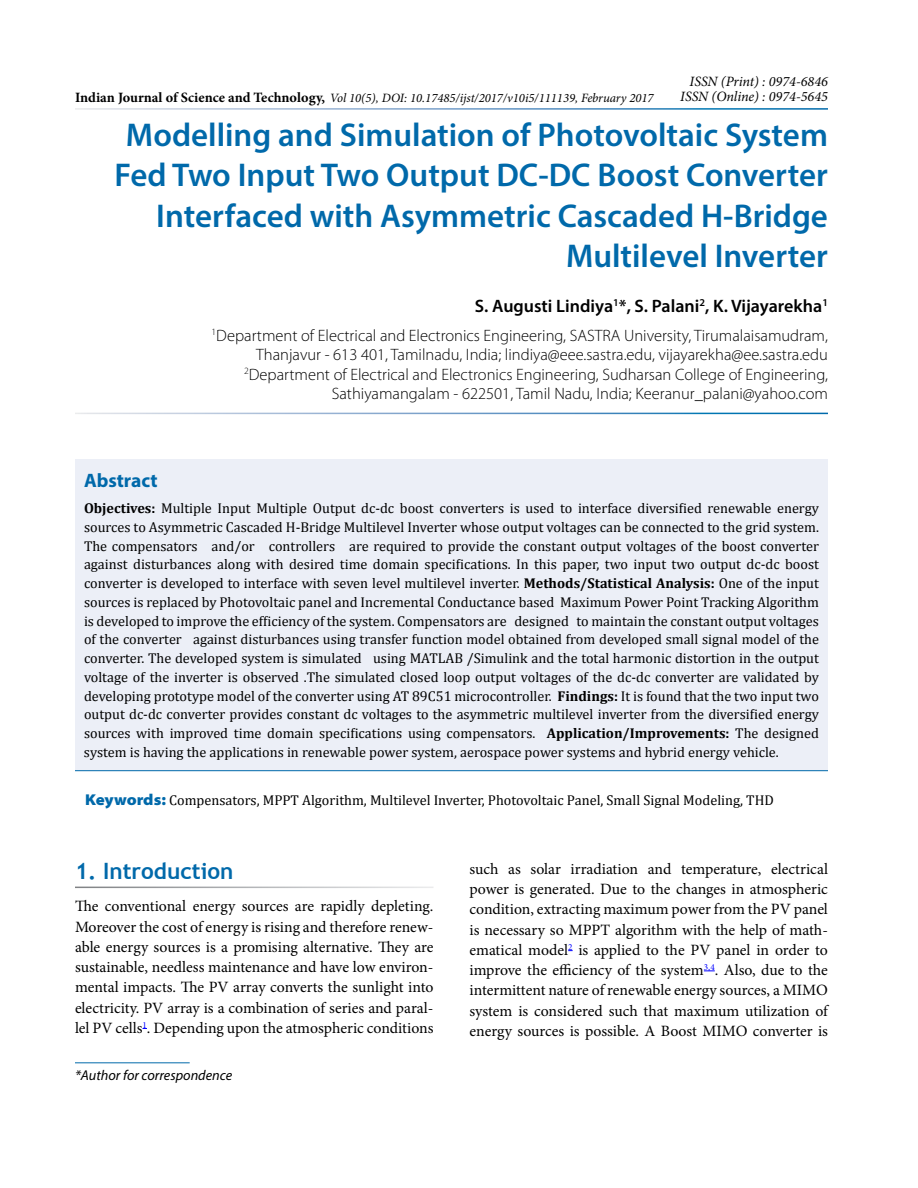
<style>
.page{position:relative;width:918px;height:1188px;background:#fff}
.page>*{position:absolute;margin:0;border:0;box-sizing:border-box;transform-origin:0 0}
.t1{font:600 33px/40.5px "Myriad Pro";color:#0069aa;text-align:right}
.t2{font:700 22.5px "Trebuchet MS";color:#0069aa}
.t3{font:700 19.5px "Myriad Pro";color:#0069aa}
.t4{font:600 18px "Myriad Pro";color:#000}
.t5{font:300 16.5px/19.5px "Myriad Pro";color:#000;text-align:right}
.t6{font:15.75px/20.2px "Minion Pro";color:#000;text-align:justify}
.t7{font:14.25px/18.8px "Cambria";color:#000;text-align:justify}
.t8{font:italic 14.25px/15px "Minion Pro";color:#000;text-align:right}
.t9{font:italic 14.25px "Myriad Pro";color:#000}
.t10{font:italic 12.75px "Minion Pro";color:#000}
.s1{font-weight:700;font-style:normal;font-size:14.25px}
.s2{font-weight:700}
.s3{font-family:"Myriad Pro";font-weight:900;font-stretch:semi-expanded;font-size:15.75px;color:#0069aa}
</style>
<div class="page">
<hr style="left:75px;top:1062px;width:115px;height:1px;background:#0069aa">
<div style="left:75px;top:459px;width:753px;height:311px;background:#eceff7"></div>
<hr style="left:75px;top:770px;width:753px;height:1px;background:#0069aa">
<p class="t8" style="left:680px;top:74px;width:149px">ISSN (Print) : 0974-6846<br>ISSN (Online) : 0974-5645</p>
<h1 class="t1" style="left:115px;top:113px;width:715px">Modelling and Simulation of Photovoltaic System Fed Two Input Two Output DC-DC Boost Converter Interfaced with Asymmetric Cascaded H-Bridge Multilevel Inverter</h1>
<p class="t4" style="left:475px;top:295px;width:355px">S. Augusti Lindiya<sup>1</sup>*, S. Palani<sup>2</sup>, K. Vijayarekha<sup>1</sup></p>
<p class="t5" style="left:212px;top:325px;width:618px"><sup>1</sup>Department of Electrical and Electronics Engineering, SASTRA University, Tirumalaisamudram, Thanjavur - 613 401, Tamilnadu, India; lindiya@eee.sastra.edu, vijayarekha@ee.sastra.edu <sup>2</sup>Department of Electrical and Electronics Engineering, Sudharsan College of Engineering, Sathiyamangalam - 622501, Tamil Nadu, India; Keeranur_palani@yahoo.com</p>
<p class="t10" style="left:75px;top:90px;width:580px"><span class="s1">Indian Journal of Science and Technology,</span> Vol 10(5), DOI: 10.17485/ijst/2017/v10i5/111139, February 2017</p>
<h3 class="t3" style="left:84px;top:468px;width:75px">Abstract</h3>
<p class="t7" style="left:84px;top:499px;width:737px"><span class="s2">Objectives:</span> Multiple Input Multiple Output dc-dc boost converters is used to interface diversified renewable energy sources to Asymmetric Cascaded H-Bridge Multilevel Inverter whose output voltages can be connected to the grid system.<br>The compensators and/or controllers are required to provide the constant output voltages of the boost converter against disturbances along with desired time domain specifications. In this paper, two input two output dc-dc boost converter is developed to interface with seven level multilevel inverter. <span class="s2">Methods/Statistical Analysis:</span> One of the input sources is replaced by Photovoltaic panel and Incremental Conductance based Maximum Power Point Tracking Algorithm is developed to improve the efficiency of the system. Compensators are designed to maintain the constant output voltages of the converter against disturbances using transfer function model obtained from developed small signal model of the converter. The developed system is simulated using MATLAB /Simulink and the total harmonic distortion in the output voltage of the inverter is observed .The simulated closed loop output voltages of the dc-dc converter are validated by developing prototype model of the converter using AT 89C51 microcontroller. <span class="s2">Findings:</span> It is found that the two input two output dc-dc converter provides constant dc voltages to the asymmetric multilevel inverter from the diversified energy sources with improved time domain specifications using compensators. <span class="s2">Application/Improvements:</span> The designed system is having the applications in renewable power system, aerospace power systems and hybrid energy vehicle.</p>
<p class="t7" style="left:85px;top:790px;width:690px"><span class="s3">Keywords:</span> Compensators, MPPT Algorithm, Multilevel Inverter, Photovoltaic Panel, Small Signal Modeling, THD</p>
<h2 class="t2" style="left:75px;top:857px;width:160px">1. Introduction</h2>
<p class="t6" style="left:75px;top:896px;width:360px">The conventional energy sources are rapidly depleting.<br>Moreover the cost of energy is rising and therefore renew&shy;able energy sources is a promising alternative. They are sustainable, needless maintenance and have low environ&shy;mental impacts. The PV array converts the sunlight into electricity. PV array is a combination of series and paral&shy;lel PV cells<sup>1</sup>. Depending upon the atmospheric conditions</p>
<p class="t9" style="left:75px;top:1066px;width:159px">*Author for correspondence</p>
<p class="t6" style="left:469px;top:859px;width:360px">such as solar irradiation and temperature, electrical power is generated. Due to the changes in atmospheric condition, extracting maximum power from the PV panel is necessary so MPPT algorithm with the help of math&shy;ematical model<sup>2</sup> is applied to the PV panel in order to improve the efficiency of the system<sup>3,4</sup>. Also, due to the intermittent nature of renewable energy sources, a MIMO system is considered such that maximum utilization of energy sources is possible. A Boost MIMO converter is</p>
</div>
